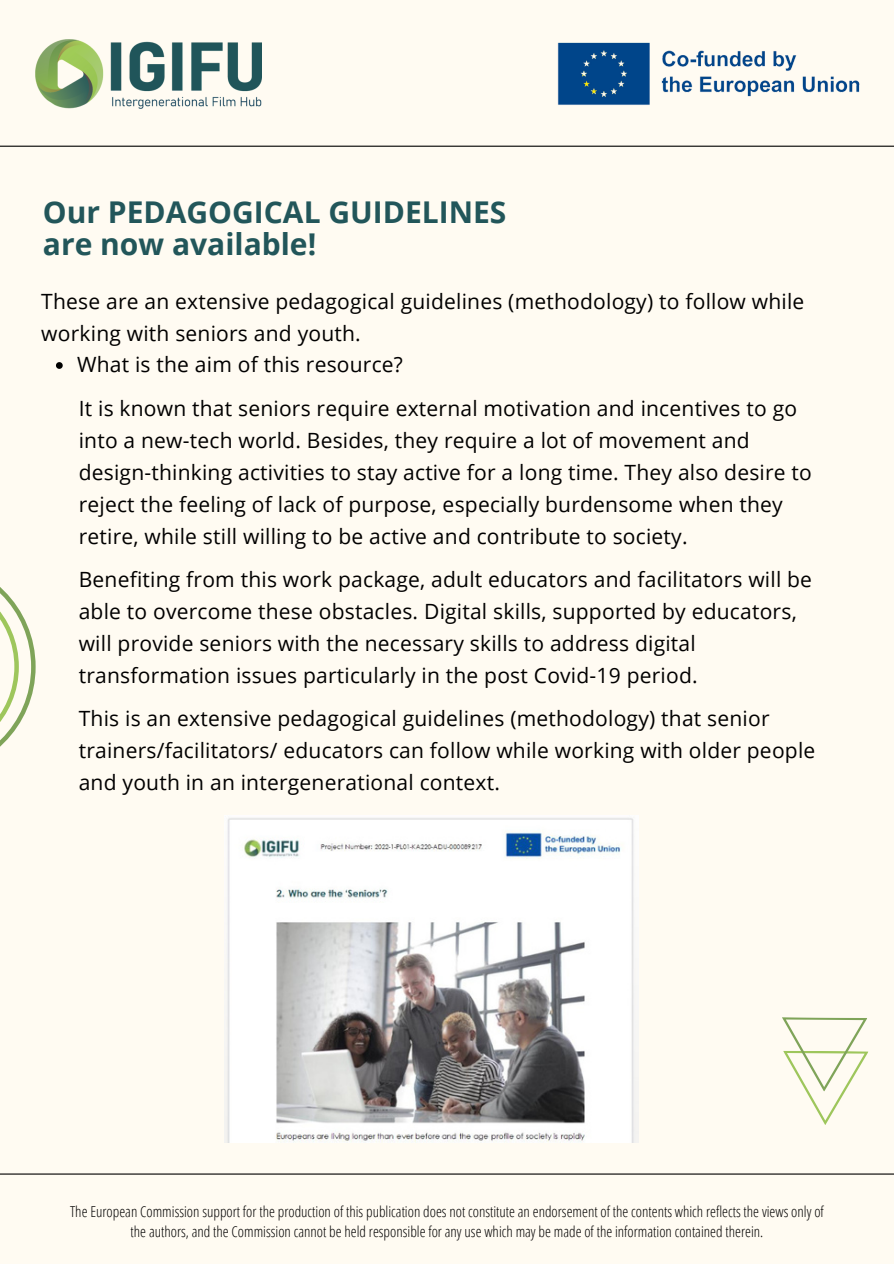
<style>
.page{position:relative;width:894px;height:1264px;background:#fff}
.page>*{position:absolute;margin:0;border:0;box-sizing:border-box;transform-origin:0 0}
.t1{font:700 30px "Open Sans";color:#22565a}
.t2{font:21px/32px "Open Sans";letter-spacing:.01em;color:#000}
.t3{font:300 15px/20.2px "Open Sans Condensed";color:#000;text-align:center}
</style>
<div class="page">
<div style="left:0;top:0;width:893px;height:1263px;background:#fffbf2"></div>
<hr style="left:0;top:146px;width:893px;height:1px;background:#000">
<img style="left:36px;top:40px;width:226px;height:68px">
<img style="left:557px;top:42px;width:303px;height:63px">
<hr style="left:0;top:1173px;width:893px;height:1px;background:#000">
<svg style="left:0;top:587px;width:36px;height:160px"></svg>
<svg style="left:782px;top:1017px;width:86px;height:108px"></svg>
<img style="left:224px;top:815px;width:414px;height:327px">
<svg style="left:56px;top:362px;width:7px;height:7px"></svg>
<p class="t1" style="left:43px;top:191px;width:465px">Our PEDAGOGICAL GUIDELINES</p>
<p class="t1" style="left:43px;top:222px;width:275px">are now available!</p>
<p class="t2" style="left:41px;top:285px;width:764px;line-height:31.5px">These are an extensive pedagogical guidelines (methodology) to follow while working with seniors and youth.</p>
<p class="t2" style="left:77px;top:348px;width:327px">What is the aim of this resource?</p>
<p class="t2" style="left:79px;top:392px;width:734px">It is known that seniors require external motivation and incentives to go into a new-tech world. Besides, they require a lot of movement and design-thinking activities to stay active for a long time. They also desire to reject the feeling of lack of purpose, especially burdensome when they retire, while still willing to be active and contribute to society.</p>
<p class="t2" style="left:79px;top:563px;width:734px">Benefiting from this work package, adult educators and facilitators will be able to overcome these obstacles. Digital skills, supported by educators, will provide seniors with the necessary skills to address digital transformation issues particularly in the post Covid-19 period.</p>
<p class="t2" style="left:79px;top:702px;width:737px">This is an extensive pedagogical guidelines (methodology) that senior trainers/facilitators/ educators can follow while working with older people and youth in an intergenerational context.</p>
<p class="t3" style="left:70px;top:1200px;width:755px">The European Commission support for the production of this publication does not constitute an endorsement of the contents which reflects the views only of the authors, and the Commission cannot be held responsible for any use which may be made of the information contained therein.</p>
</div>
